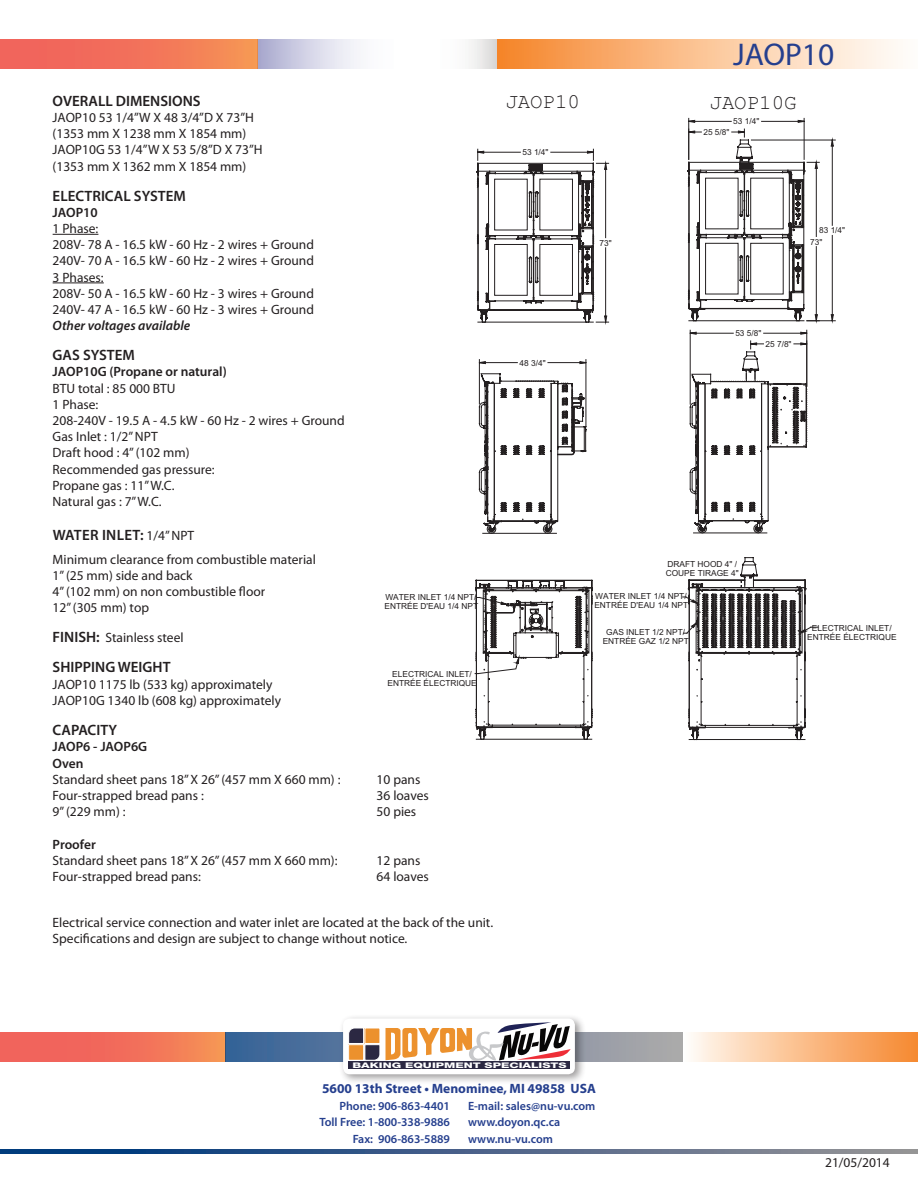
<style>
.page{position:relative;width:918px;height:1188px;background:#fff}
.page>*{position:absolute;margin:0;border:0;box-sizing:border-box;transform-origin:0 0}
.TOP_DESCRIPTIVE_COPY{font:31.5px "Myriad Pro";color:#253f8e}
.t1{font:20.85px "Myriad";color:#231f20}
.t2{font:600 15px "Myriad Pro";color:#231f20}
.t3{font:600 15px "Myriad Pro";letter-spacing:.02em;color:#231f20}
.t4{font:13.5px "Myriad Pro";color:#231f20}
.t5{font:600 13.5px "Myriad Pro";color:#231f20}
.t6{font:700 13.5px "Myriad Pro";color:#253f8e}
.t7{font:italic 600 13.5px "Myriad Pro";color:#231f20}
.t8{font:600 12px "Myriad Pro";color:#253f8e}
.t9{font:8.4px/9px "Arial";color:#231f20}
.t10{font:8.25px "Arial";color:#231f20}
.t11{font:800 7.65px "Helvetica Neue";color:#fff;scale:1.59 1}
.s1{font-weight:400;font-size:13.5px}
.s2{font-weight:600;font-size:15px}
</style>
<div class="page">
<div style="left:496px;top:39px;width:422px;height:30px;background:linear-gradient(to right,#f6862c,#fff)"></div>
<svg style="left:258px;top:39px;width:238px;height:30px"></svg>
<div style="left:0;top:39px;width:258px;height:30px;background:linear-gradient(to right,#f05b5d,#f59056)"></div>
<div style="left:0;top:1032px;width:226px;height:30px;background:linear-gradient(to right,#f0585e,#f58b57)"></div>
<div style="left:683px;top:1032px;width:235px;height:30px;background:linear-gradient(to right,#fffbf5,#f6862c)"></div>
<svg style="left:226px;top:1032px;width:457px;height:30px;background:#6f84a0"></svg>
<svg style="left:0;top:1149px;width:918px;height:5px;background:#456288"></svg>
<div style="left:338px;top:1014px;width:248px;height:71px;background:#231f20;opacity:.45"></div>
<div style="left:343px;top:1019px;width:232px;height:55px;background:#fff;border-radius:7px"></div>
<svg style="left:348px;top:1028px;width:32px;height:32px"></svg>
<div style="left:365px;top:1028px;width:15px;height:15px;background:#ec912d"></div>
<div style="left:365px;top:1028px;width:15px;height:16px;border:1px solid #fff"></div>
<div style="left:349px;top:1045px;width:15px;height:15px;background:#ec912d"></div>
<div style="left:348px;top:1045px;width:16px;height:15px;border:1px solid #fff"></div>
<div style="left:349px;top:1061px;width:221px;height:8px;background:#2b2842"></div>
<svg style="left:386px;top:1022px;width:185px;height:39px"></svg>
<hr style="left:53px;top:234px;width:45px;height:1px;background:#231f20">
<hr style="left:53px;top:283px;width:51px;height:1px;background:#231f20">
<svg style="left:475px;top:359px;width:118px;height:381px"></svg>
<svg style="left:476px;top:148px;width:133px;height:175px"></svg>
<hr style="left:690px;top:330px;width:1px;height:74px;background:#231f20">
<hr style="left:807px;top:330px;width:1px;height:56px;background:#231f20">
<hr style="left:690px;top:333px;width:43px;height:1px;background:#231f20">
<hr style="left:764px;top:333px;width:43px;height:1px;background:#231f20">
<svg style="left:689px;top:340px;width:119px;height:194px"></svg>
<svg style="left:682px;top:557px;width:137px;height:183px"></svg>
<hr style="left:688px;top:118px;width:1px;height:41px;background:#231f20">
<hr style="left:804px;top:118px;width:1px;height:41px;background:#231f20">
<hr style="left:689px;top:121px;width:42px;height:1px;background:#231f20">
<hr style="left:762px;top:121px;width:42px;height:1px;background:#231f20">
<svg style="left:687px;top:129px;width:149px;height:193px"></svg>
<p class="t2" style="left:53px;top:91px;width:150px">OVERALL DIMENSIONS</p>
<p class="t4" style="left:53px;top:109px;width:203px">JAOP10 53 1/4”W X 48 3/4”D X 73”H</p>
<p class="t4" style="left:53px;top:125px;width:195px">(1353 mm X 1238 mm X 1854 mm)</p>
<p class="t4" style="left:53px;top:141px;width:212px">JAOP10G 53 1/4”W X 53 5/8”D X 73”H</p>
<p class="t4" style="left:53px;top:158px;width:195px">(1353 mm X 1362 mm X 1854 mm)</p>
<p class="t2" style="left:53px;top:186px;width:135px">ELECTRICAL SYSTEM</p>
<p class="t5" style="left:53px;top:204px;width:47px">JAOP10</p>
<p class="t4" style="left:53px;top:220px;width:47px">1 Phase:</p>
<p class="t4" style="left:53px;top:236px;width:263px">208V- 78 A - 16.5 kW - 60 Hz - 2 wires + Ground</p>
<p class="t4" style="left:53px;top:252px;width:263px">240V- 70 A - 16.5 kW - 60 Hz - 2 wires + Ground</p>
<p class="t4" style="left:53px;top:269px;width:53px">3 Phases:</p>
<p class="t4" style="left:53px;top:285px;width:263px">208V- 50 A - 16.5 kW - 60 Hz - 3 wires + Ground</p>
<p class="t4" style="left:53px;top:301px;width:263px">240V- 47 A - 16.5 kW - 60 Hz - 3 wires + Ground</p>
<p class="t7" style="left:53px;top:317px;width:139px">Other voltages available</p>
<p class="t2" style="left:53px;top:346px;width:84px">GAS SYSTEM</p>
<p class="t5" style="left:53px;top:363px;width:176px">JAOP10G (Propane or natural)</p>
<p class="t4" style="left:53px;top:380px;width:124px">BTU total : 85 000 BTU</p>
<p class="t4" style="left:53px;top:396px;width:47px">1 Phase:</p>
<p class="t4" style="left:53px;top:412px;width:294px">208-240V - 19.5 A - 4.5 kW - 60 Hz - 2 wires + Ground</p>
<p class="t4" style="left:53px;top:428px;width:107px">Gas Inlet : 1/2” NPT</p>
<p class="t4" style="left:53px;top:444px;width:138px">Draft hood : 4” (102 mm)</p>
<p class="t4" style="left:53px;top:461px;width:164px">Recommended gas pressure:</p>
<p class="t4" style="left:53px;top:477px;width:123px">Propane gas : 11” W.C.</p>
<p class="t4" style="left:53px;top:493px;width:111px">Natural gas : 7” W.C.</p>
<p class="t3" style="left:53px;top:526px;width:143px">WATER INLET: <span class="s1">1/4” NPT</span></p>
<p class="t4" style="left:53px;top:551px;width:265px">Minimum clearance from combustible material</p>
<p class="t4" style="left:53px;top:567px;width:141px">1” (25 mm) side and back</p>
<p class="t4" style="left:53px;top:583px;width:214px">4” (102 mm) on non combustible floor</p>
<p class="t4" style="left:53px;top:599px;width:98px">12” (305 mm) top</p>
<p class="t4" style="left:53px;top:629px;width:133px"><span class="s2">FINISH:</span> Stainless steel</p>
<p class="t2" style="left:53px;top:658px;width:119px">SHIPPING WEIGHT</p>
<p class="t4" style="left:53px;top:676px;width:221px">JAOP10 1175 lb (533 kg) approximately</p>
<p class="t4" style="left:53px;top:692px;width:230px">JAOP10G 1340 lb (608 kg) approximately</p>
<p class="t2" style="left:53px;top:721px;width:66px">CAPACITY</p>
<p class="t5" style="left:53px;top:738px;width:96px">JAOP6 - JAOP6G</p>
<p class="t5" style="left:53px;top:754px;width:33px">Oven</p>
<p class="t4" style="left:53px;top:771px;width:289px">Standard sheet pans 18” X 26” (457 mm X 660 mm) :</p>
<p class="t4" style="left:377px;top:771px;width:45px">10 pans</p>
<p class="t4" style="left:53px;top:787px;width:153px">Four-strapped bread pans :</p>
<p class="t4" style="left:377px;top:787px;width:54px">36 loaves</p>
<p class="t4" style="left:53px;top:803px;width:74px">9” (229 mm) :</p>
<p class="t4" style="left:377px;top:803px;width:41px">50 pies</p>
<p class="t5" style="left:53px;top:835px;width:45px">Proofer</p>
<p class="t4" style="left:53px;top:852px;width:286px">Standard sheet pans 18” X 26” (457 mm X 660 mm):</p>
<p class="t4" style="left:377px;top:852px;width:45px">12 pans</p>
<p class="t4" style="left:53px;top:868px;width:150px">Four-strapped bread pans:</p>
<p class="t4" style="left:377px;top:868px;width:54px">64 loaves</p>
<p class="t4" style="left:53px;top:914px;width:442px">Electrical service connection and water inlet are located at the back of the unit.</p>
<p class="t4" style="left:53px;top:930px;width:356px">Specifications and design are subject to change without notice.</p>
<p class="t9" style="left:384px;top:593px;width:95px">WATER INLET 1/4 NPT/<br>ENTRÉE D'EAU 1/4 NPT</p>
<p class="t9" style="left:388px;top:669px;width:91px;text-align:center">ELECTRICAL INLET/<br>ENTRÉE ÉLECTRIQUE</p>
<p class="TOP_DESCRIPTIVE_COPY" style="left:733px;top:35px;width:103px">JAOP10</p>
<p class="t1" style="left:505px;top:89px;width:76px">JAOP10</p>
<p class="t1" style="left:710px;top:90px;width:89px">JAOP10G</p>
<p class="t10" style="left:733px;top:116px;width:27px">53 1/4"</p>
<p class="t10" style="left:522px;top:147px;width:28px">53 1/4"</p>
<p class="t9" style="left:519px;top:358px;width:28px">48 3/4"</p>
<p class="t10" style="left:599px;top:237px;width:14px">73"</p>
<p class="t10" style="left:703px;top:127px;width:27px">25 5/8"</p>
<p class="t10" style="left:819px;top:225px;width:27px">83 1/4"</p>
<p class="t10" style="left:810px;top:236px;width:14px">73"</p>
<p class="t10" style="left:735px;top:328px;width:28px">53 5/8"</p>
<p class="t10" style="left:766px;top:339px;width:28px">25 7/8"</p>
<p class="t9" style="left:666px;top:559px;width:75px">DRAFT HOOD 4" /<br>COUPE TIRAGE 4"</p>
<p class="t9" style="left:594px;top:592px;width:95px">WATER INLET 1/4 NPT/<br>ENTRÉE D'EAU 1/4 NPT</p>
<p class="t9" style="left:603px;top:628px;width:88px;text-align:center">GAS INLET 1/2 NPT/<br>ENTRÉE GAZ 1/2 NPT</p>
<p class="t9" style="left:807px;top:624px;width:91px;text-align:center">ELECTRICAL INLET/<br>ENTRÉE ÉLECTRIQUE</p>
<p class="t11" style="left:353px;top:1060px;width:136px">BAKING EQUIPMENT SPECIALISTS</p>
<p class="t8" style="left:339px;top:1098px;width:112px">Phone: 906-863-4401</p>
<p class="t8" style="left:319px;top:1115px;width:132px">Toll Free: 1-800-338-9886</p>
<p class="t8" style="left:353px;top:1131px;width:99px">Fax: 906-863-5889</p>
<p class="t6" style="left:322px;top:1080px;width:275px">5600 13th Street • Menominee, MI 49858 USA</p>
<p class="t8" style="left:468px;top:1098px;width:129px">E-mail: sales@nu-vu.com</p>
<p class="t8" style="left:468px;top:1115px;width:94px">www.doyon.qc.ca</p>
<p class="t8" style="left:468px;top:1131px;width:86px">www.nu-vu.com</p>
<p class="t4" style="left:825px;top:1154px;width:66px">21/05/2014</p>
</div>
